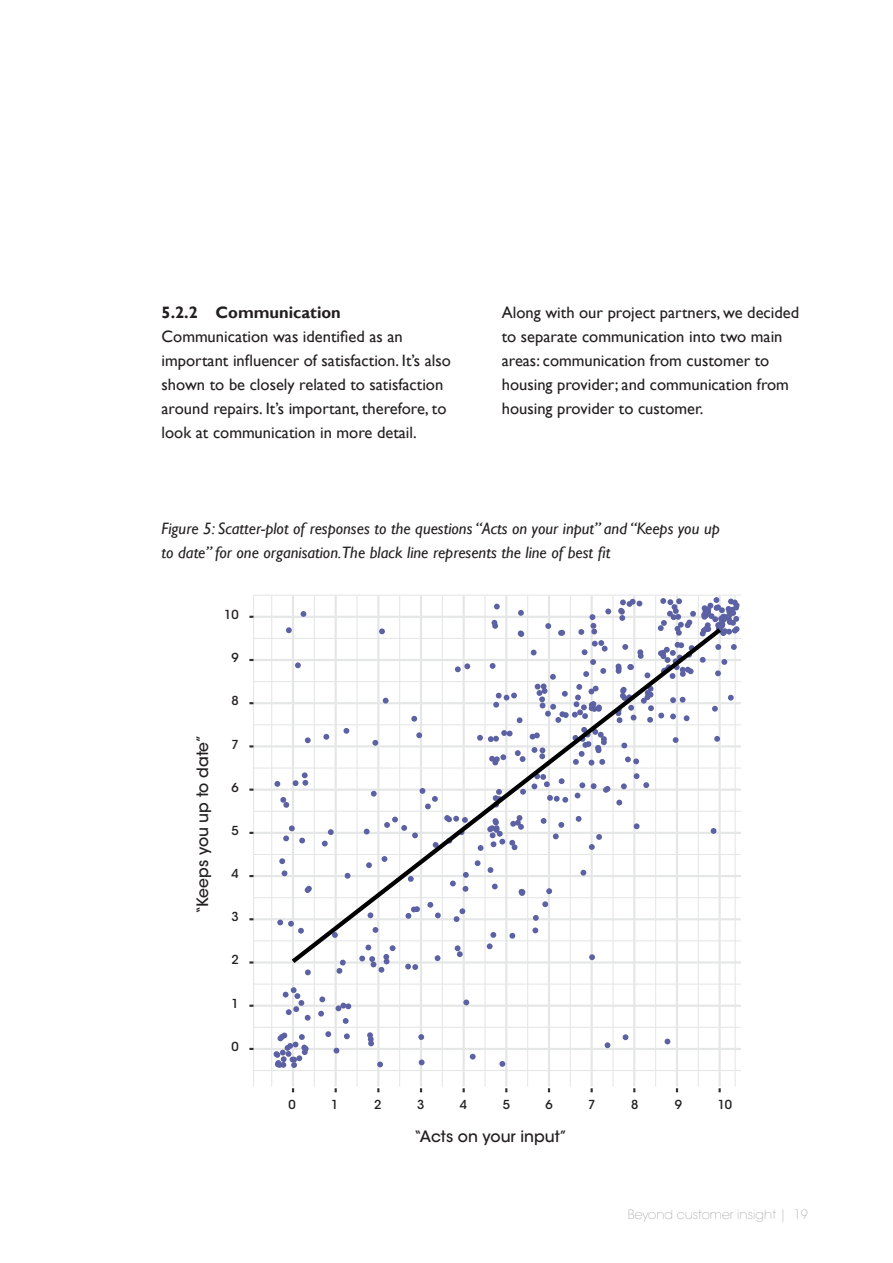
<style>
.page{position:relative;width:893px;height:1263px;background:#fff}
.page>*{position:absolute;margin:0;border:0;box-sizing:border-box;transform-origin:0 0}
.t1{font:16.5px/24px "Gill Sans";color:#231f20}
.t2{font:italic 16.5px/24px "Gill Sans";color:#231f20}
.t3{font:700 16.5px "Gill Sans";color:#231f20}
.t4{font:15.6px "ITC Avant Garde MM 445 750";color:#231f20}
.t5{font:12.75px "ITC Avant Garde MM 82 750";color:#939598}
.t6{font:12.3px "ITC Avant Garde MM 445 750";color:#231f20}
</style>
<div class="page">
<hr style="left:253px;top:1070px;width:488px;height:1px;background:#e5e6e6">
<hr style="left:253px;top:1027px;width:488px;height:1px;background:#e5e6e6">
<hr style="left:253px;top:983px;width:488px;height:2px;background:#e5e6e6">
<hr style="left:253px;top:940px;width:488px;height:1px;background:#e5e6e6">
<hr style="left:253px;top:897px;width:488px;height:1px;background:#e5e6e6">
<hr style="left:253px;top:854px;width:488px;height:1px;background:#e5e6e6">
<hr style="left:253px;top:811px;width:488px;height:1px;background:#e5e6e6">
<hr style="left:253px;top:767px;width:488px;height:1px;background:#e5e6e6">
<hr style="left:253px;top:724px;width:488px;height:1px;background:#e5e6e6">
<hr style="left:253px;top:681px;width:488px;height:1px;background:#e5e6e6">
<hr style="left:253px;top:638px;width:488px;height:1px;background:#e5e6e6">
<hr style="left:253px;top:595px;width:488px;height:1px;background:#e5e6e6">
<hr style="left:271px;top:595px;width:1px;height:491px;background:#e5e6e6">
<hr style="left:253px;top:595px;width:1px;height:491px;background:#e5e6e6">
<hr style="left:314px;top:595px;width:1px;height:491px;background:#e5e6e6">
<hr style="left:356px;top:595px;width:2px;height:491px;background:#e5e6e6">
<hr style="left:399px;top:595px;width:1px;height:491px;background:#e5e6e6">
<hr style="left:442px;top:595px;width:1px;height:491px;background:#e5e6e6">
<hr style="left:484px;top:595px;width:2px;height:491px;background:#e5e6e6">
<hr style="left:527px;top:595px;width:1px;height:491px;background:#e5e6e6">
<hr style="left:570px;top:595px;width:1px;height:491px;background:#e5e6e6">
<hr style="left:612px;top:595px;width:1px;height:491px;background:#e5e6e6">
<hr style="left:655px;top:595px;width:1px;height:491px;background:#e5e6e6">
<hr style="left:698px;top:595px;width:1px;height:491px;background:#e5e6e6">
<hr style="left:735px;top:595px;width:1px;height:491px;background:#e5e6e6">
<hr style="left:253px;top:1048px;width:488px;height:2px;background:#e5e6e6">
<hr style="left:253px;top:1005px;width:488px;height:2px;background:#e5e6e6">
<hr style="left:253px;top:961px;width:488px;height:2px;background:#e5e6e6">
<hr style="left:253px;top:918px;width:488px;height:2px;background:#e5e6e6">
<hr style="left:253px;top:875px;width:488px;height:2px;background:#e5e6e6">
<hr style="left:253px;top:832px;width:488px;height:2px;background:#e5e6e6">
<hr style="left:253px;top:788px;width:488px;height:3px;background:#e5e6e6">
<hr style="left:253px;top:745px;width:488px;height:2px;background:#e5e6e6">
<hr style="left:253px;top:702px;width:488px;height:2px;background:#e5e6e6">
<hr style="left:253px;top:659px;width:488px;height:2px;background:#e5e6e6">
<hr style="left:253px;top:616px;width:488px;height:2px;background:#e5e6e6">
<hr style="left:292px;top:595px;width:2px;height:491px;background:#e5e6e6">
<hr style="left:335px;top:595px;width:2px;height:491px;background:#e5e6e6">
<hr style="left:377px;top:595px;width:2px;height:491px;background:#e5e6e6">
<hr style="left:420px;top:595px;width:2px;height:491px;background:#e5e6e6">
<hr style="left:463px;top:595px;width:2px;height:491px;background:#e5e6e6">
<hr style="left:505px;top:595px;width:2px;height:491px;background:#e5e6e6">
<hr style="left:548px;top:595px;width:2px;height:491px;background:#e5e6e6">
<hr style="left:591px;top:595px;width:2px;height:491px;background:#e5e6e6">
<hr style="left:633px;top:595px;width:2px;height:491px;background:#e5e6e6">
<hr style="left:676px;top:595px;width:2px;height:491px;background:#e5e6e6">
<hr style="left:718px;top:595px;width:3px;height:491px;background:#e5e6e6">
<svg style="left:623px;top:1034px;width:5px;height:6px"></svg>
<svg style="left:319px;top:996px;width:6px;height:6px"></svg>
<svg style="left:274px;top:781px;width:6px;height:6px"></svg>
<svg style="left:334px;top:1048px;width:5px;height:5px"></svg>
<svg style="left:419px;top:1059px;width:6px;height:6px"></svg>
<svg style="left:499px;top:1061px;width:6px;height:6px"></svg>
<svg style="left:343px;top:1018px;width:6px;height:6px"></svg>
<svg style="left:405px;top:967px;width:13px;height:3px"></svg>
<svg style="left:463px;top:999px;width:6px;height:6px"></svg>
<svg style="left:283px;top:835px;width:4px;height:7px"></svg>
<svg style="left:280px;top:797px;width:7px;height:11px"></svg>
<svg style="left:377px;top:1061px;width:6px;height:6px"></svg>
<svg style="left:282px;top:870px;width:5px;height:6px"></svg>
<svg style="left:336px;top:968px;width:7px;height:6px"></svg>
<svg style="left:418px;top:1034px;width:6px;height:6px"></svg>
<svg style="left:605px;top:1042px;width:5px;height:6px"></svg>
<svg style="left:279px;top:858px;width:6px;height:6px"></svg>
<svg style="left:325px;top:1031px;width:6px;height:6px"></svg>
<svg style="left:318px;top:1011px;width:6px;height:5px"></svg>
<svg style="left:367px;top:1032px;width:7px;height:14px"></svg>
<svg style="left:301px;top:611px;width:5px;height:6px"></svg>
<svg style="left:665px;top:1038px;width:5px;height:6px"></svg>
<svg style="left:470px;top:1054px;width:6px;height:5px"></svg>
<svg style="left:344px;top:1033px;width:6px;height:6px"></svg>
<svg style="left:283px;top:987px;width:28px;height:34px"></svg>
<svg style="left:277px;top:919px;width:7px;height:7px"></svg>
<svg style="left:372px;top:967px;width:13px;height:6px"></svg>
<svg style="left:305px;top:969px;width:6px;height:6px"></svg>
<svg style="left:336px;top:1003px;width:15px;height:8px"></svg>
<svg style="left:484px;top:597px;width:255px;height:168px"></svg>
<svg style="left:274px;top:1032px;width:35px;height:36px"></svg>
<svg style="left:287px;top:624px;width:439px;height:343px"></svg>
<svg style="left:249px;top:788px;width:4px;height:3px"></svg>
<svg style="left:718px;top:1088px;width:3px;height:4px"></svg>
<p class="t3" style="left:162px;top:303px;width:181px">5.2.2 Communication</p>
<p class="t1" style="left:162px;top:325px;width:291px">Communication was identified as an important influencer of satisfaction. It’s also shown to be closely related to satisfaction around repairs. It’s important, therefore, to look at communication in more detail.</p>
<p class="t1" style="left:502px;top:301px;width:299px">Along with our project partners, we decided to separate communication into two main areas: communication from customer to housing provider; and communication from housing provider to customer.</p>
<p class="t2" style="left:162px;top:517px;width:560px">Figure 5: Scatter-plot of responses to the questions “Acts on your input” and “Keeps you up to date” for one organisation.The black line represents the line of best fit</p>
<p class="t4" style="left:193px;top:914px;width:181px;rotate:-90deg">“Keeps you up to date”</p>
<p class="t6" style="left:224px;top:607px;width:16px">10</p>
<p class="t6" style="left:231px;top:650px;width:9px">9</p>
<p class="t6" style="left:231px;top:693px;width:9px">8</p>
<p class="t6" style="left:231px;top:736px;width:9px">7</p>
<p class="t6" style="left:231px;top:779px;width:9px">6</p>
<p class="t6" style="left:231px;top:823px;width:9px">5</p>
<p class="t6" style="left:231px;top:866px;width:9px">4</p>
<p class="t6" style="left:231px;top:909px;width:9px">3</p>
<p class="t6" style="left:231px;top:952px;width:9px">2</p>
<p class="t6" style="left:231px;top:995px;width:9px">1</p>
<p class="t6" style="left:231px;top:1039px;width:9px">0</p>
<p class="t6" style="left:289px;top:1096px;width:9px">0</p>
<p class="t6" style="left:331px;top:1096px;width:9px">1</p>
<p class="t6" style="left:374px;top:1096px;width:9px">2</p>
<p class="t6" style="left:417px;top:1096px;width:9px">3</p>
<p class="t6" style="left:460px;top:1096px;width:9px">4</p>
<p class="t6" style="left:503px;top:1096px;width:9px">5</p>
<p class="t6" style="left:546px;top:1096px;width:9px">6</p>
<p class="t6" style="left:588px;top:1096px;width:9px">7</p>
<p class="t6" style="left:631px;top:1096px;width:9px">8</p>
<p class="t6" style="left:675px;top:1096px;width:9px">9</p>
<p class="t6" style="left:718px;top:1096px;width:16px">10</p>
<p class="t4" style="left:414px;top:1127px;width:155px">“Acts on your input”</p>
<p class="t5" style="left:628px;top:1207px;width:181px">Beyond customer insight | 19</p>
</div>
